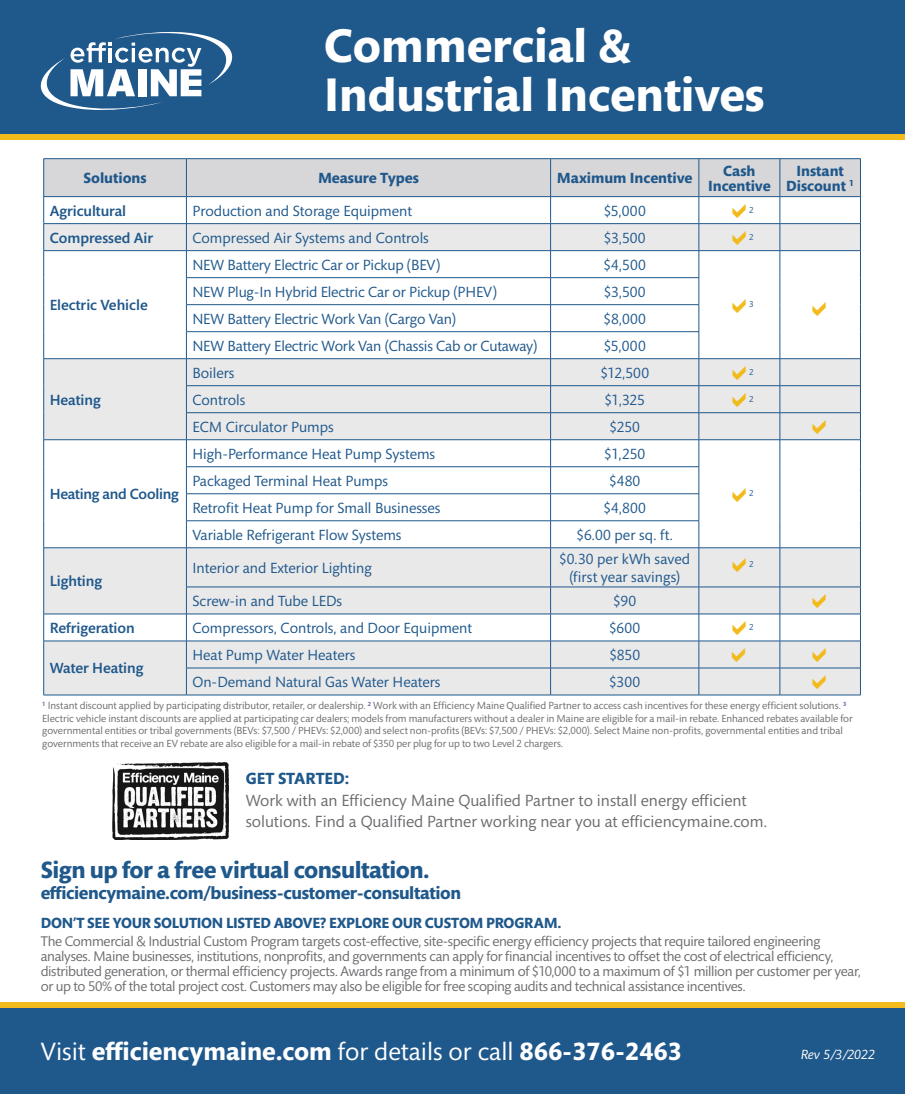
<style>
.page{position:relative;width:905px;height:1094px;background:#fff}
.page>*{position:absolute;margin:0;border:0;box-sizing:border-box;transform-origin:0 0}
.t1{font:700 48px/49.5px "Mundo Sans Std";color:#fff}
.t2{font:700 25.5px "Mundo Sans Std";color:#fff}
.t3{font:700 24px "Mundo Sans Std";letter-spacing:-.02em;color:#1f588b}
.t4{font:700 18px "Mundo Sans Std";letter-spacing:-.02em;color:#1f588b}
.t5{font:16.5px/21px "Mundo Sans Std";color:#6c6d70}
.t6{font:15px "Mundo Sans Std";color:#1f588b}
.t7{font:500 15px "Mundo Sans Std";color:#1f588b}
.t8{font:700 15px/15px "Mundo Sans Std";color:#1f588b;text-align:center}
.t9{font:700 15px "Mundo Sans Std";letter-spacing:-.02em;color:#1f588b}
.t10{font:14.25px/15px "Mundo Sans Std";letter-spacing:-.025em;color:#6c6d70}
.t11{font:italic 13.5px "Mundo Sans Std";color:#fff}
.t12{font:10.5px/12.6px "Mundo Sans Std";letter-spacing:-.005em;color:#6c6d70}
.t13{font:8.7px "Mundo Sans Std";color:#1f588b}
.s1{font-weight:700;color:#1f588b}
.s2{font-weight:400}
</style>
<div class="page">
<div style="left:0;top:1007px;width:904px;height:87px;background:#1f588b"></div>
<div style="left:0;top:1002px;width:904px;height:5px;background:#f2ba1a"></div>
<div style="left:0;top:0;width:904px;height:135px;background:#1f588b"></div>
<div style="left:0;top:135px;width:904px;height:5px;background:#f2ba1a"></div>
<svg style="left:41px;top:32px;width:191px;height:78px"></svg>
<svg style="left:44px;top:548px;width:816px;height:146px;background:#e7e8e9"></svg>
<hr style="left:44px;top:158px;width:142px;height:1px;background:#1f588b">
<hr style="left:186px;top:158px;width:364px;height:1px;background:#1f588b">
<hr style="left:550px;top:158px;width:148px;height:1px;background:#1f588b">
<hr style="left:698px;top:158px;width:81px;height:1px;background:#1f588b">
<hr style="left:779px;top:158px;width:81px;height:1px;background:#1f588b">
<hr style="left:44px;top:547px;width:142px;height:1px;background:#1f588b">
<hr style="left:43px;top:548px;width:1px;height:39px;background:#1f588b">
<hr style="left:186px;top:547px;width:364px;height:1px;background:#1f588b">
<hr style="left:186px;top:548px;width:1px;height:38px;background:#1f588b">
<hr style="left:550px;top:547px;width:148px;height:1px;background:#1f588b">
<hr style="left:550px;top:548px;width:1px;height:38px;background:#1f588b">
<hr style="left:698px;top:547px;width:81px;height:1px;background:#1f588b">
<hr style="left:698px;top:548px;width:1px;height:38px;background:#1f588b">
<hr style="left:779px;top:547px;width:81px;height:1px;background:#1f588b">
<hr style="left:779px;top:548px;width:1px;height:38px;background:#1f588b">
<hr style="left:860px;top:548px;width:1px;height:38px;background:#1f588b">
<hr style="left:186px;top:586px;width:364px;height:1px;background:#1f588b">
<hr style="left:550px;top:586px;width:148px;height:1px;background:#1f588b">
<hr style="left:698px;top:586px;width:81px;height:1px;background:#1f588b">
<hr style="left:779px;top:586px;width:81px;height:1px;background:#1f588b">
<hr style="left:779px;top:613px;width:81px;height:1px;background:#1f588b">
<hr style="left:779px;top:640px;width:81px;height:1px;background:#1f588b">
<hr style="left:779px;top:667px;width:81px;height:1px;background:#1f588b">
<svg style="left:860px;top:587px;width:1px;height:107px"></svg>
<hr style="left:44px;top:694px;width:142px;height:1px;background:#1f588b">
<hr style="left:186px;top:694px;width:364px;height:1px;background:#1f588b">
<hr style="left:550px;top:694px;width:148px;height:1px;background:#1f588b">
<hr style="left:698px;top:694px;width:81px;height:1px;background:#1f588b">
<hr style="left:779px;top:694px;width:81px;height:1px;background:#1f588b">
<img style="left:112px;top:763px;width:117px;height:76px">
<svg style="left:43px;top:159px;width:818px;height:388px"></svg>
<svg style="left:732px;top:558px;width:13px;height:14px"></svg>
<svg style="left:812px;top:594px;width:13px;height:14px"></svg>
<svg style="left:43px;top:587px;width:737px;height:107px"></svg>
<svg style="left:812px;top:648px;width:13px;height:14px"></svg>
<svg style="left:812px;top:675px;width:13px;height:14px"></svg>
<p class="t1" style="left:324px;top:22px;width:442px">Commercial &amp;<br>Industrial Incentives</p>
<p class="t8" style="left:83px;top:171px;width:65px">Solutions</p>
<p class="t8" style="left:318px;top:171px;width:102px">Measure Types</p>
<p class="t8" style="left:557px;top:171px;width:137px">Maximum Incentive</p>
<p class="t8" style="left:708px;top:163px;width:64px">Cash<br>Incentive</p>
<p class="t8" style="left:786px;top:163px;width:69px">Instant<br>Discount <sup>1</sup></p>
<p class="t7" style="left:50px;top:202px;width:78px">Agricultural</p>
<p class="t6" style="left:192px;top:202px;width:221px">Production and Storage Equipment</p>
<p class="t6" style="left:603px;top:202px;width:44px">$5,000</p>
<p class="t13" style="left:749px;top:205px;width:6px">2</p>
<p class="t7" style="left:50px;top:229px;width:105px">Compressed Air</p>
<p class="t6" style="left:192px;top:229px;width:238px">Compressed Air Systems and Controls</p>
<p class="t6" style="left:603px;top:229px;width:43px">$3,500</p>
<p class="t13" style="left:749px;top:232px;width:6px">2</p>
<p class="t7" style="left:50px;top:297px;width:100px">Electric Vehicle</p>
<p class="t7" style="left:50px;top:391px;width:53px">Heating</p>
<p class="t7" style="left:50px;top:486px;width:131px">Heating and Cooling</p>
<p class="t7" style="left:50px;top:573px;width:54px">Lighting</p>
<p class="t6" style="left:192px;top:256px;width:249px">NEW Battery Electric Car or Pickup (BEV)</p>
<p class="t6" style="left:603px;top:256px;width:44px">$4,500</p>
<p class="t6" style="left:192px;top:283px;width:306px">NEW Plug-In Hybrid Electric Car or Pickup (PHEV)</p>
<p class="t6" style="left:603px;top:283px;width:43px">$3,500</p>
<p class="t6" style="left:192px;top:310px;width:265px">NEW Battery Electric Work Van (Cargo Van)</p>
<p class="t6" style="left:603px;top:310px;width:44px">$8,000</p>
<p class="t6" style="left:192px;top:337px;width:346px">NEW Battery Electric Work Van (Chassis Cab or Cutaway)</p>
<p class="t6" style="left:603px;top:337px;width:44px">$5,000</p>
<p class="t13" style="left:749px;top:299px;width:6px">3</p>
<p class="t6" style="left:192px;top:364px;width:44px">Boilers</p>
<p class="t6" style="left:600px;top:364px;width:50px">$12,500</p>
<p class="t13" style="left:749px;top:367px;width:6px">2</p>
<p class="t6" style="left:192px;top:391px;width:54px">Controls</p>
<p class="t6" style="left:604px;top:391px;width:42px">$1,325</p>
<p class="t13" style="left:749px;top:394px;width:6px">2</p>
<p class="t6" style="left:192px;top:418px;width:143px">ECM Circulator Pumps</p>
<p class="t6" style="left:609px;top:418px;width:32px">$250</p>
<p class="t6" style="left:192px;top:445px;width:244px">High-Performance Heat Pump Systems</p>
<p class="t6" style="left:604px;top:445px;width:42px">$1,250</p>
<p class="t6" style="left:192px;top:472px;width:197px">Packaged Terminal Heat Pumps</p>
<p class="t6" style="left:609px;top:472px;width:33px">$480</p>
<p class="t6" style="left:192px;top:499px;width:249px">Retrofit Heat Pump for Small Businesses</p>
<p class="t6" style="left:603px;top:499px;width:44px">$4,800</p>
<p class="t6" style="left:192px;top:526px;width:210px">Variable Refrigerant Flow Systems</p>
<p class="t6" style="left:576px;top:526px;width:98px">$6.00 per sq. ft.</p>
<p class="t6" style="left:192px;top:559px;width:181px">Interior and Exterior Lighting</p>
<p class="t6" style="left:559px;top:550px;width:132px">$0.30 per kWh saved</p>
<p class="t6" style="left:569px;top:568px;width:112px">(first year savings)</p>
<p class="t6" style="left:192px;top:593px;width:151px">Screw-in and Tube LEDs</p>
<p class="t6" style="left:613px;top:593px;width:24px">$90</p>
<p class="t13" style="left:749px;top:488px;width:6px">2</p>
<p class="t13" style="left:749px;top:559px;width:6px">2</p>
<p class="t7" style="left:50px;top:619px;width:87px">Refrigeration</p>
<p class="t6" style="left:192px;top:620px;width:281px">Compressors, Controls, and Door Equipment</p>
<p class="t6" style="left:609px;top:620px;width:33px">$600</p>
<p class="t13" style="left:749px;top:622px;width:6px">2</p>
<p class="t7" style="left:50px;top:660px;width:95px">Water Heating</p>
<p class="t6" style="left:192px;top:647px;width:165px">Heat Pump Water Heaters</p>
<p class="t6" style="left:609px;top:647px;width:32px">$850</p>
<p class="t6" style="left:192px;top:674px;width:250px">On-Demand Natural Gas Water Heaters</p>
<p class="t6" style="left:609px;top:674px;width:32px">$300</p>
<p class="t12" style="left:42px;top:699px;width:812px"><sup>1</sup> Instant discount applied by participating distributor, retailer, or dealership. <sup>2</sup> Work with an Efficiency Maine Qualified Partner to access cash incentives for these energy efficient solutions. <sup>3<br></sup>Electric vehicle instant discounts are applied at participating car dealers; models from manufacturers without a dealer in Maine are eligible for a mail-in rebate. Enhanced rebates available for governmental entities or tribal governments (BEVs: $7,500 / PHEVs: $2,000) and select non-profits (BEVs: $7,500 / PHEVs: $2,000). Select Maine non-profits, governmental entities and tribal governments that receive an EV rebate are also eligible for a mail-in rebate of $350 per plug for up to two Level 2 chargers.</p>
<p class="t5" style="left:246px;top:769px;width:523px"><span class="s1">GET STARTED:<br></span>Work with an Efficiency Maine Qualified Partner to install energy efficient solutions. Find a Qualified Partner working near you at efficiencymaine.com.</p>
<p class="t3" style="left:41px;top:857px;width:390px">Sign up for a free virtual consultation.</p>
<p class="t4" style="left:41px;top:883px;width:422px">efficiencymaine.com/business-customer-consultation</p>
<p class="t9" style="left:41px;top:914px;width:522px">DON’T SEE YOUR SOLUTION LISTED ABOVE? EXPLORE OUR CUSTOM PROGRAM.</p>
<p class="t10" style="left:41px;top:934px;width:821px">The Commercial &amp; Industrial Custom Program targets cost-effective, site-specific energy efficiency projects that require tailored engineering analyses. Maine businesses, institutions, nonprofits, and governments can apply for financial incentives to offset the cost of electrical efficiency, distributed generation, or thermal efficiency projects. Awards range from a minimum of $10,000 to a maximum of $1 million per customer per year, or up to 50% of the total project cost. Customers may also be eligible for free scoping audits and technical assistance incentives.</p>
<p class="t2" style="left:41px;top:1037px;width:642px"><span class="s2">Visit</span> efficiencymaine.com <span class="s2">for details or call</span> 866-376-2463</p>
<p class="t11" style="left:800px;top:1047px;width:76px">Rev 5/3/2022</p>
</div>
